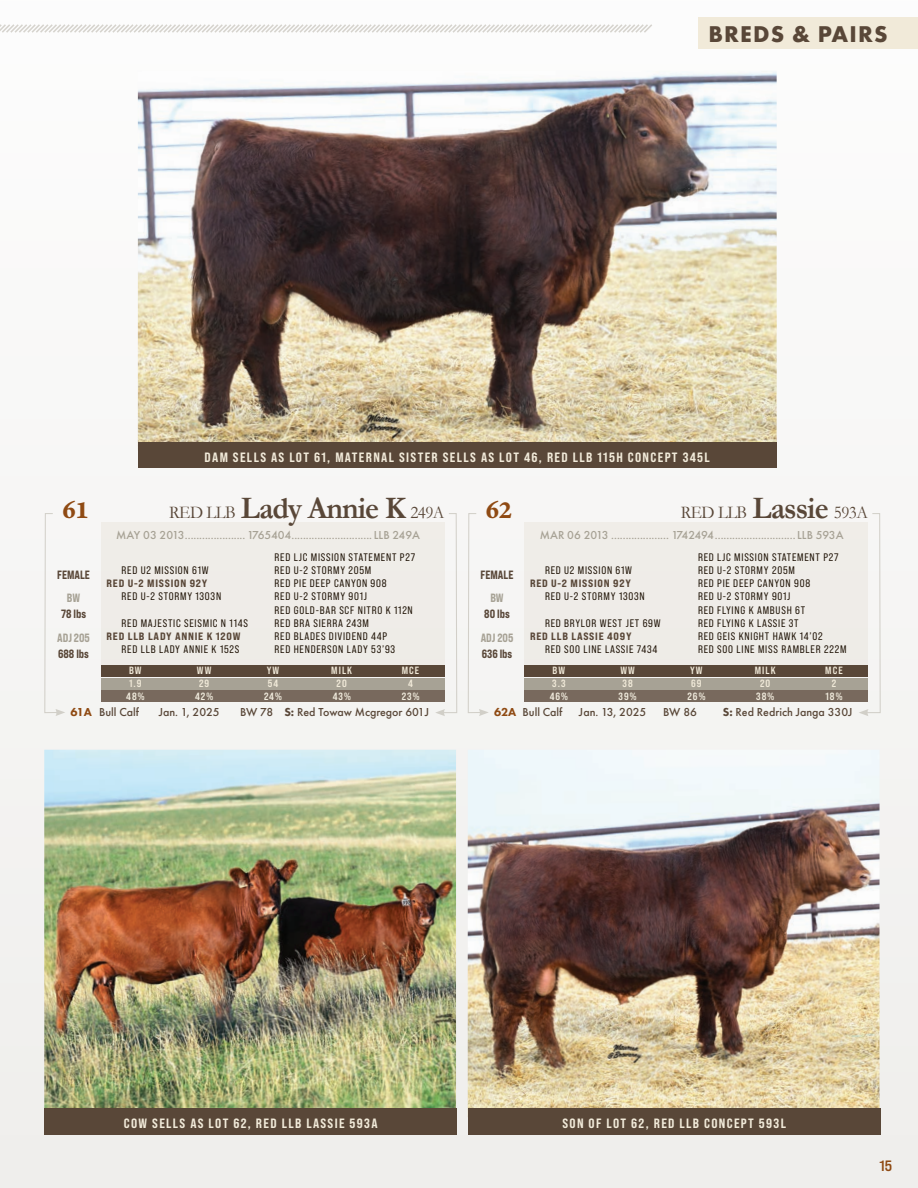
<style>
.page{position:relative;width:918px;height:1188px;background:#f7f6f5}
.page>*{position:absolute;margin:0;border:0;box-sizing:border-box;transform-origin:0 0}
.t1{font:700 27px "Adobe Aldine Caption";color:#8f4a13}
.t2{font:700 23.7px "Futura PT";letter-spacing:.05em;color:#594738}
.t3{font:18px "Garamond";letter-spacing:-.03em;color:#594738;scale:.95 1}
.t4{font:15px "Bebas Neue Pro Exp Bd";color:#8f4a13}
.t5{font:13.5px "Bebas Neue Pro Sm E Eb";letter-spacing:.1em;color:#f1ead9}
.Tat_Reg_BD{font:500 12px "Futura PT";color:#a7a295}
.Calf{font:500 12px "Futura PT";color:#594738}
.Weights_Blue_Box{font:12px/16.5px "Bebas Neue Pro Exp Eb";color:#594738;text-align:center;scale:.9 1}
.Weights_Blue_Box-2{font:12px/16.5px "Bebas Neue Pro Exp Eb";color:#a7a295;scale:.9 1}
.Pedigree{font:10.95px/13.2px "Bebas Neue Pro Sm E Rg";letter-spacing:.07em;color:#1f1306}
.Pedigree-2{font:10.65px "Bebas Neue Pro Exp Eb";letter-spacing:.07em;color:#594738}
.t6{font:10.5px "Bebas Neue Pro Sm E Bd";letter-spacing:.1em;color:#f1ead9}
.s1{font-weight:700;font-size:31.5px}
.s2{color:#a7a295}
.s3{color:#594738}
.s4{font-weight:800;color:#8f4a13}
.s5{font-weight:800}
</style>
<div class="page">
<svg style="left:0;top:24px;width:652px;height:9px"></svg>
<div style="left:101px;top:523px;width:344px;height:147px;background:#efece8"></div>
<svg style="left:44px;top:513px;width:21px;height:203px"></svg>
<div style="left:101px;top:665px;width:344px;height:11px;background:#594738"></div>
<div style="left:101px;top:678px;width:344px;height:11px;background:#a7a295"></div>
<div style="left:101px;top:691px;width:344px;height:11px;background:#78695d"></div>
<svg style="left:435px;top:513px;width:23px;height:203px"></svg>
<div style="left:524px;top:523px;width:344px;height:147px;background:#efece8"></div>
<svg style="left:467px;top:513px;width:22px;height:203px"></svg>
<div style="left:524px;top:665px;width:344px;height:11px;background:#594738"></div>
<div style="left:524px;top:678px;width:344px;height:11px;background:#a7a295"></div>
<div style="left:524px;top:691px;width:344px;height:11px;background:#78695d"></div>
<svg style="left:859px;top:513px;width:22px;height:203px"></svg>
<img style="left:138px;top:73px;width:639px;height:369px">
<div style="left:138px;top:442px;width:639px;height:26px;background:#594738"></div>
<img style="left:44px;top:750px;width:412px;height:358px">
<div style="left:44px;top:1108px;width:413px;height:27px;background:#594738"></div>
<img style="left:468px;top:750px;width:412px;height:358px">
<div style="left:468px;top:1108px;width:413px;height:27px;background:#594738"></div>
<div style="left:699px;top:17px;width:219px;height:32px;background:#f1ead9"></div>
<p class="t2" style="left:708px;top:19px;width:181px">BREDS &amp; PAIRS</p>
<p class="t5" style="left:205px;top:449px;width:507px">DAM SELLS AS LOT 61, MATERNAL SISTER SELLS AS LOT 46, RED LLB 115H CONCEPT 345L</p>
<p class="t1" style="left:62px;top:493px;width:28px">61</p>
<p class="t3" style="left:169px;top:500px;width:291px">RED LLB <span class="s1">Lady Annie K</span> 249A</p>
<p class="Pedigree" style="left:275px;top:551px;width:142px">RED LJC MISSION STATEMENT P27</p>
<p class="Pedigree" style="left:122px;top:564px;width:89px">RED U2 MISSION 61W</p>
<p class="Pedigree" style="left:275px;top:564px;width:98px">RED U-2 STORMY 205M</p>
<p class="Pedigree-2" style="left:107px;top:577px;width:102px">RED U-2 MISSION 92Y</p>
<p class="Pedigree" style="left:275px;top:577px;width:114px">RED PIE DEEP CANYON 908</p>
<p class="Pedigree" style="left:122px;top:590px;width:101px">RED U-2 STORMY 1303N</p>
<p class="Pedigree" style="left:275px;top:590px;width:140px">RED U-2 STORMY 901J<br>RED GOLD-BAR SCF NITRO K 112N</p>
<p class="Pedigree" style="left:122px;top:616px;width:128px">RED MAJESTIC SEISMIC N 114S</p>
<p class="Pedigree" style="left:275px;top:616px;width:96px">RED BRA SIERRA 243M</p>
<p class="Pedigree-2" style="left:107px;top:629px;width:136px">RED LLB LADY ANNIE K 120W</p>
<p class="Pedigree" style="left:275px;top:629px;width:114px">RED BLADES DIVIDEND 44P</p>
<p class="Pedigree" style="left:122px;top:642px;width:119px">RED LLB LADY ANNIE K 152S</p>
<p class="Pedigree" style="left:275px;top:642px;width:122px">RED HENDERSON LADY 53’93</p>
<p class="Tat_Reg_BD" style="left:116px;top:528px;width:305px">MAY 03 2013..................... 1765404............................LLB 249A</p>
<p class="Weights_Blue_Box" style="left:57px;top:566px;width:38px">FEMALE</p>
<p class="Weights_Blue_Box" style="left:61px;top:589px;width:29px"><span class="s2">BW<br></span>78 lbs</p>
<p class="Weights_Blue_Box-2" style="left:57px;top:629px;width:38px">ADJ 205<br><span class="s3">688 lbs</span></p>
<p class="t6" style="left:129px;top:664px;width:14px">BW</p>
<p class="t6" style="left:197px;top:664px;width:16px">WW</p>
<p class="t6" style="left:267px;top:664px;width:14px">YW</p>
<p class="t6" style="left:331px;top:664px;width:22px">MILK</p>
<p class="t6" style="left:402px;top:664px;width:19px">MCE</p>
<p class="t6" style="left:129px;top:677px;width:14px">1.9</p>
<p class="t6" style="left:199px;top:677px;width:12px">29</p>
<p class="t6" style="left:268px;top:677px;width:12px">54</p>
<p class="t6" style="left:337px;top:677px;width:12px">20</p>
<p class="t6" style="left:408px;top:677px;width:6px">4</p>
<p class="t6" style="left:126px;top:690px;width:20px">48%</p>
<p class="t6" style="left:195px;top:690px;width:20px">42%</p>
<p class="t6" style="left:264px;top:690px;width:19px">24%</p>
<p class="t6" style="left:333px;top:690px;width:20px">43%</p>
<p class="t6" style="left:402px;top:690px;width:19px">23%</p>
<p class="Calf" style="left:71px;top:705px;width:70px"><span class="s4">61A</span> Bull Calf</p>
<p class="Calf" style="left:159px;top:705px;width:62px">Jan. 1, 2025</p>
<p class="Calf" style="left:240px;top:705px;width:191px">BW 78 <span class="s5">S:</span> Red Towaw Mcgregor 601J</p>
<p class="t1" style="left:486px;top:493px;width:28px">62</p>
<p class="t3" style="left:681px;top:500px;width:199px">RED LLB <span class="s1">Lassie</span> 593A</p>
<p class="Pedigree" style="left:698px;top:551px;width:142px">RED LJC MISSION STATEMENT P27</p>
<p class="Pedigree" style="left:545px;top:564px;width:89px">RED U2 MISSION 61W</p>
<p class="Pedigree" style="left:698px;top:564px;width:98px">RED U-2 STORMY 205M</p>
<p class="Pedigree-2" style="left:530px;top:577px;width:102px">RED U-2 MISSION 92Y</p>
<p class="Pedigree" style="left:698px;top:577px;width:114px">RED PIE DEEP CANYON 908</p>
<p class="Pedigree" style="left:545px;top:590px;width:101px">RED U-2 STORMY 1303N</p>
<p class="Pedigree" style="left:698px;top:590px;width:109px">RED U-2 STORMY 901J<br>RED FLYING K AMBUSH 6T</p>
<p class="Pedigree" style="left:545px;top:616px;width:117px">RED BRYLOR WEST JET 69W</p>
<p class="Pedigree" style="left:698px;top:616px;width:102px">RED FLYING K LASSIE 3T</p>
<p class="Pedigree-2" style="left:530px;top:629px;width:103px">RED LLB LASSIE 409Y</p>
<p class="Pedigree" style="left:698px;top:629px;width:126px">RED GEIS KNIGHT HAWK 14’02</p>
<p class="Pedigree" style="left:545px;top:642px;width:114px">RED SOO LINE LASSIE 7434</p>
<p class="Pedigree" style="left:698px;top:642px;width:150px">RED SOO LINE MISS RAMBLER 222M</p>
<p class="Tat_Reg_BD" style="left:540px;top:528px;width:305px">MAR 06 2013 .................... 1742494............................LLB 593A</p>
<p class="Weights_Blue_Box" style="left:481px;top:566px;width:38px">FEMALE</p>
<p class="Weights_Blue_Box" style="left:484px;top:589px;width:30px"><span class="s2">BW<br></span>80 lbs</p>
<p class="Weights_Blue_Box-2" style="left:481px;top:629px;width:38px">ADJ 205<br><span class="s3">636 lbs</span></p>
<p class="t6" style="left:553px;top:664px;width:14px">BW</p>
<p class="t6" style="left:620px;top:664px;width:16px">WW</p>
<p class="t6" style="left:690px;top:664px;width:14px">YW</p>
<p class="t6" style="left:755px;top:664px;width:22px">MILK</p>
<p class="t6" style="left:825px;top:664px;width:19px">MCE</p>
<p class="t6" style="left:552px;top:677px;width:15px">3.3</p>
<p class="t6" style="left:623px;top:677px;width:12px">38</p>
<p class="t6" style="left:691px;top:677px;width:12px">69</p>
<p class="t6" style="left:760px;top:677px;width:12px">20</p>
<p class="t6" style="left:832px;top:677px;width:6px">2</p>
<p class="t6" style="left:550px;top:690px;width:20px">46%</p>
<p class="t6" style="left:619px;top:690px;width:20px">39%</p>
<p class="t6" style="left:687px;top:690px;width:19px">26%</p>
<p class="t6" style="left:756px;top:690px;width:20px">38%</p>
<p class="t6" style="left:826px;top:690px;width:18px">18%</p>
<p class="Calf" style="left:494px;top:705px;width:70px"><span class="s4">62A</span> Bull Calf</p>
<p class="Calf" style="left:579px;top:705px;width:69px">Jan. 13, 2025</p>
<p class="Calf" style="left:663px;top:705px;width:35px">BW 86</p>
<p class="Calf" style="left:723px;top:705px;width:131px"><span class="s5">S:</span> Red Redrich Janga 330J</p>
<p class="t5" style="left:124px;top:1115px;width:255px">COW SELLS AS LOT 62, RED LLB LASSIE 593A</p>
<p class="t5" style="left:562px;top:1115px;width:225px">SON OF LOT 62, RED LLB CONCEPT 593L</p>
<h3 class="t4" style="left:880px;top:1156px;width:14px">15</h3>
</div>
